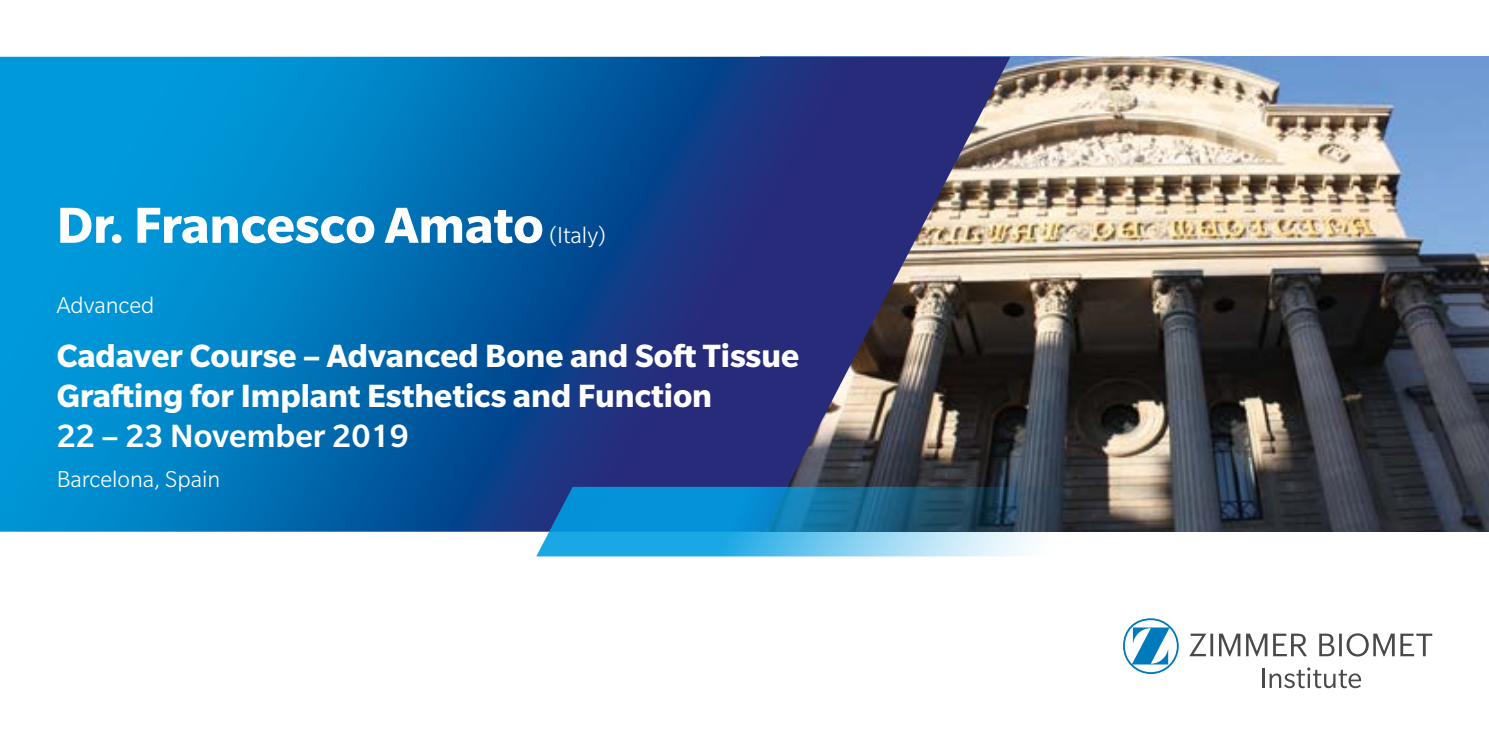
<style>
.page{position:relative;width:1489px;height:745px;background:#fff}
.page>*{position:absolute;margin:0;border:0;box-sizing:border-box;transform-origin:0 0}
.t1{font:700 55px "Slate Pro";color:#fff}
.t2{font:700 35px/40px "Slate Pro";color:#fff}
.t3{font:500 35px "Slate Pro";color:#fff}
.t4{font:300 25px "Slate Pro";color:#fff}
.s1{font-weight:300;font-size:25px}
</style>
<div class="page">
<img style="left:1010px;top:57px;width:478px;height:474px">
<svg style="left:0;top:57px;width:1010px;height:474px;background:#1562a1"></svg>
<svg style="left:536px;top:486px;width:766px;height:70px;background:#4e8aaa"></svg>
<svg style="left:1189px;top:633px;width:242px;height:23px"></svg>
<svg style="left:1123px;top:618px;width:55px;height:55px"></svg>
<svg style="left:1262px;top:667px;width:98px;height:20px"></svg>
<h1 class="t1" style="left:57px;top:195px;width:550px">Dr. Francesco Amato <span class="s1">(Italy)</span></h1>
<p class="t4" style="left:57px;top:292px;width:99px">Advanced</p>
<p class="t2" style="left:57px;top:335px;width:744px">Cadaver Course – Advanced Bone and Soft Tissue<br>Grafting for Implant Esthetics and Function</p>
<p class="t3" style="left:57px;top:417px;width:353px">22 – 23 November 2019</p>
<p class="t4" style="left:57px;top:465px;width:165px">Barcelona, Spain</p>
</div>
